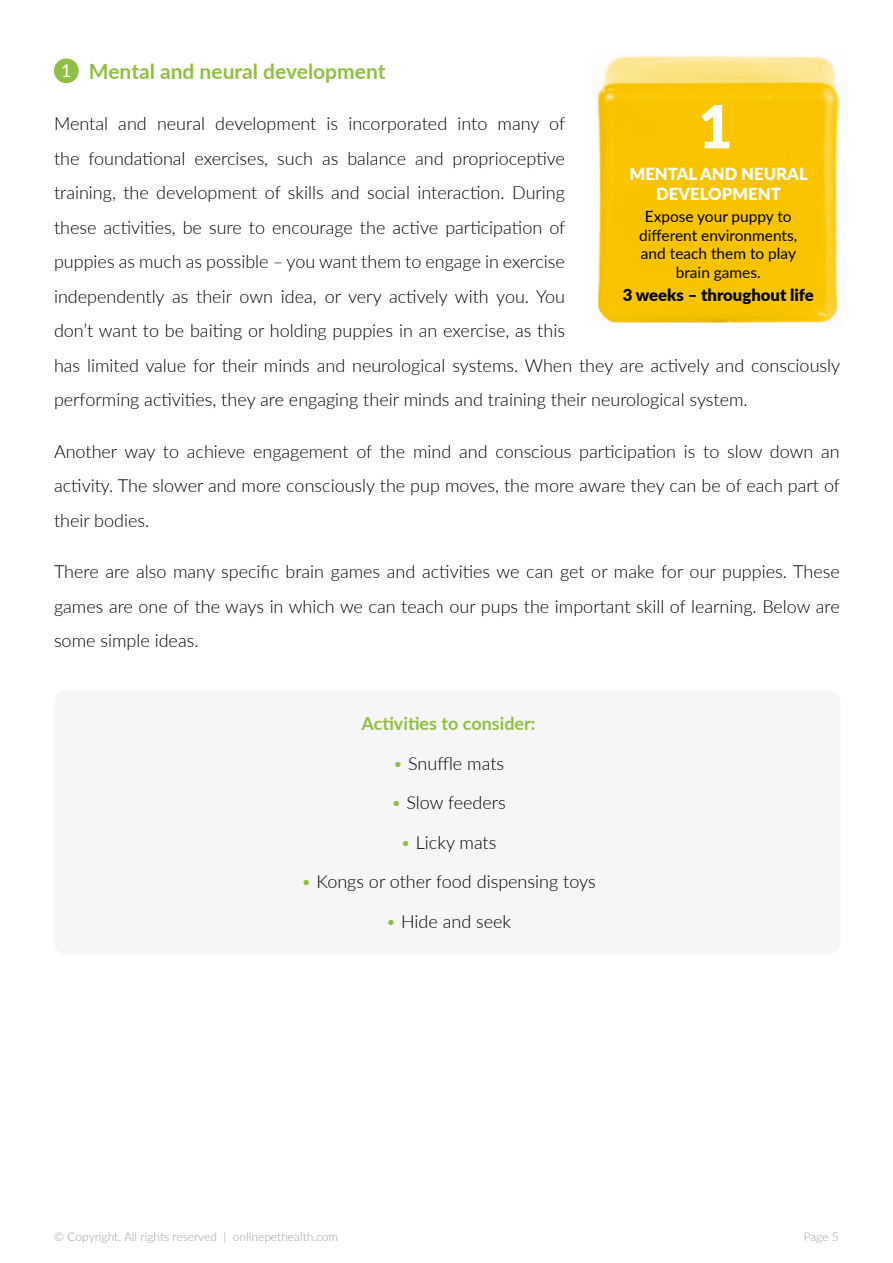
<style>
.page{position:relative;width:893px;height:1263px;background:#fff}
.page>*{position:absolute;margin:0;border:0;box-sizing:border-box;transform-origin:0 0}
.t1{font:900 59.4px "Lato";color:#fff}
.t2{font:700 21px "Lato";color:#8fc043}
.t3{font:300 18px/34.5px "Lato";color:#000;text-align:justify}
.t4{font:700 18px "Lato";color:#8fc043}
.t5{font:900 16.65px/20px "Lato";color:#fff;text-align:center}
.t6{font:900 16.65px "Lato";color:#000}
.t7{font:15.45px/18.6px "Lato";color:#000;text-align:center}
.t8{font:300 12px "Lato";color:#9d9d9c}
.s1{font-weight:400;font-size:17.7px;color:#fff}
.s2{color:#8fc043}
</style>
<div class="page">
<div style="left:54px;top:690px;width:786px;height:265px;background:#f6f6f6;border-radius:13px"></div>
<div style="left:54px;top:59px;width:25px;height:24px;background:#8fc043;border-radius:50%"></div>
<img style="left:597px;top:56px;width:243px;height:268px">
<p class="t2" style="left:61px;top:56px;width:326px"><span class="s1">1</span> Mental and neural development</p>
<p class="t3" style="left:54px;top:106px;width:788px;text-align:left">Mental and neural development is incorporated into many of<br>the foundational exercises, such as balance and proprioceptive<br>training, the development of skills and social interaction. During<br>these activities, be sure to encourage the active participation of<br>puppies as much as possible – you want them to engage in exercise<br>independently as their own idea, or very actively with you. You<br>don’t want to be baiting or holding puppies in an exercise, as this<br>has limited value for their minds and neurological systems. When they are actively and consciously performing activities, they are engaging their minds and training their neurological system.</p>
<p class="t3" style="left:54px;top:433px;width:788px">Another way to achieve engagement of the mind and conscious participation is to slow down an activity. The slower and more consciously the pup moves, the more aware they can be of each part of their bodies.</p>
<p class="t3" style="left:54px;top:554px;width:787px">There are also many specific brain games and activities we can get or make for our puppies. These games are one of the ways in which we can teach our pups the important skill of learning. Below are some simple ideas.</p>
<h1 class="t1" style="left:698px;top:82px;width:36px">1</h1>
<p class="t5" style="left:629px;top:164px;width:180px">MENTAL AND NEURAL<br>DEVELOPMENT</p>
<p class="t7" style="left:639px;top:207px;width:160px">Expose your puppy to different environments, and teach them to play brain games.</p>
<p class="t6" style="left:623px;top:283px;width:193px">3 weeks – throughout life</p>
<p class="t4" style="left:361px;top:710px;width:176px">Activities to consider:</p>
<p class="t3" style="left:393px;top:745px;width:113px"><span class="s2">•</span> Snuffle mats</p>
<p class="t3" style="left:391px;top:785px;width:116px"><span class="s2">•</span> Slow feeders</p>
<p class="t3" style="left:401px;top:824px;width:97px"><span class="s2">•</span> Licky mats</p>
<p class="t3" style="left:301px;top:864px;width:296px"><span class="s2">•</span> Kongs or other food dispensing toys</p>
<p class="t3" style="left:386px;top:903px;width:127px"><span class="s2">•</span> Hide and seek</p>
<p class="t8" style="left:54px;top:1228px;width:285px">© Copyright. All rights reserved | onlinepethealth.com</p>
<p class="t8" style="left:804px;top:1228px;width:37px">Page 5</p>
</div>
